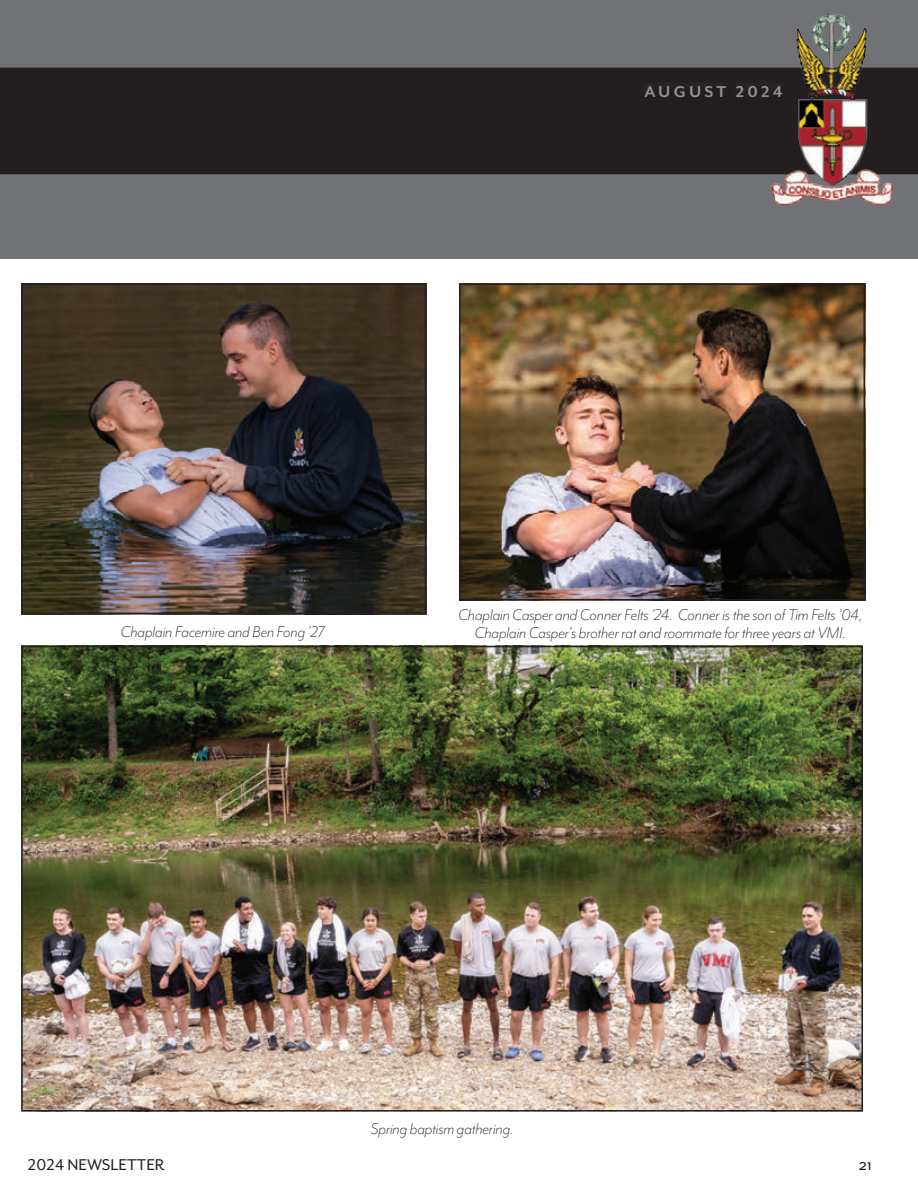
<style>
.page{position:relative;width:918px;height:1188px;background:#fff}
.page>*{position:absolute;margin:0;border:0;box-sizing:border-box;transform-origin:0 0}
.t1{font:italic 300 18px "Mr Eaves Mod OT";color:#231f20}
.t2{font:18px "Mr Eaves San OT";color:#231f20}
.t3{font:700 18px "Mr Eaves Mod OT";letter-spacing:.18em;color:#919396}
</style>
<div class="page">
<div style="left:0;top:0;width:918px;height:259px;background:#717275"></div>
<div style="left:0;top:68px;width:918px;height:106px;background:#231f20"></div>
<img style="left:765px;top:14px;width:134px;height:191px">
<div style="left:635px;top:82px;width:152px;height:19px;background:#272324"></div>
<div style="left:639px;top:84px;width:152px;height:24px;background:#231f20"></div>
<img style="left:24px;top:287px;width:399px;height:324px">
<div style="left:21px;top:284px;width:405px;height:330px;border:2px solid #231f20"></div>
<img style="left:462px;top:287px;width:400px;height:310px">
<div style="left:459px;top:284px;width:406px;height:316px;border:2px solid #231f20"></div>
<img style="left:24px;top:649px;width:836px;height:460px">
<p class="t3" style="left:644px;top:82px;width:140px">AUGUST 2024</p>
<p class="t1" style="left:121px;top:621px;width:205px">Chaplain Facemire and Ben Fong ’27</p>
<p class="t1" style="left:458px;top:605px;width:406px">Chaplain Casper and Conner Felts ’24. Conner is the son of Tim Felts ’04,</p>
<p class="t1" style="left:475px;top:623px;width:373px">Chaplain Casper’s brother rat and roommate for three years at VMI.</p>
<p class="t1" style="left:371px;top:1119px;width:144px">Spring baptism gathering.</p>
<p class="t2" style="left:27px;top:1154px;width:139px">2024 NEWSLETTER</p>
<p class="t2" style="left:858px;top:1154px;width:15px">21</p>
</div>
